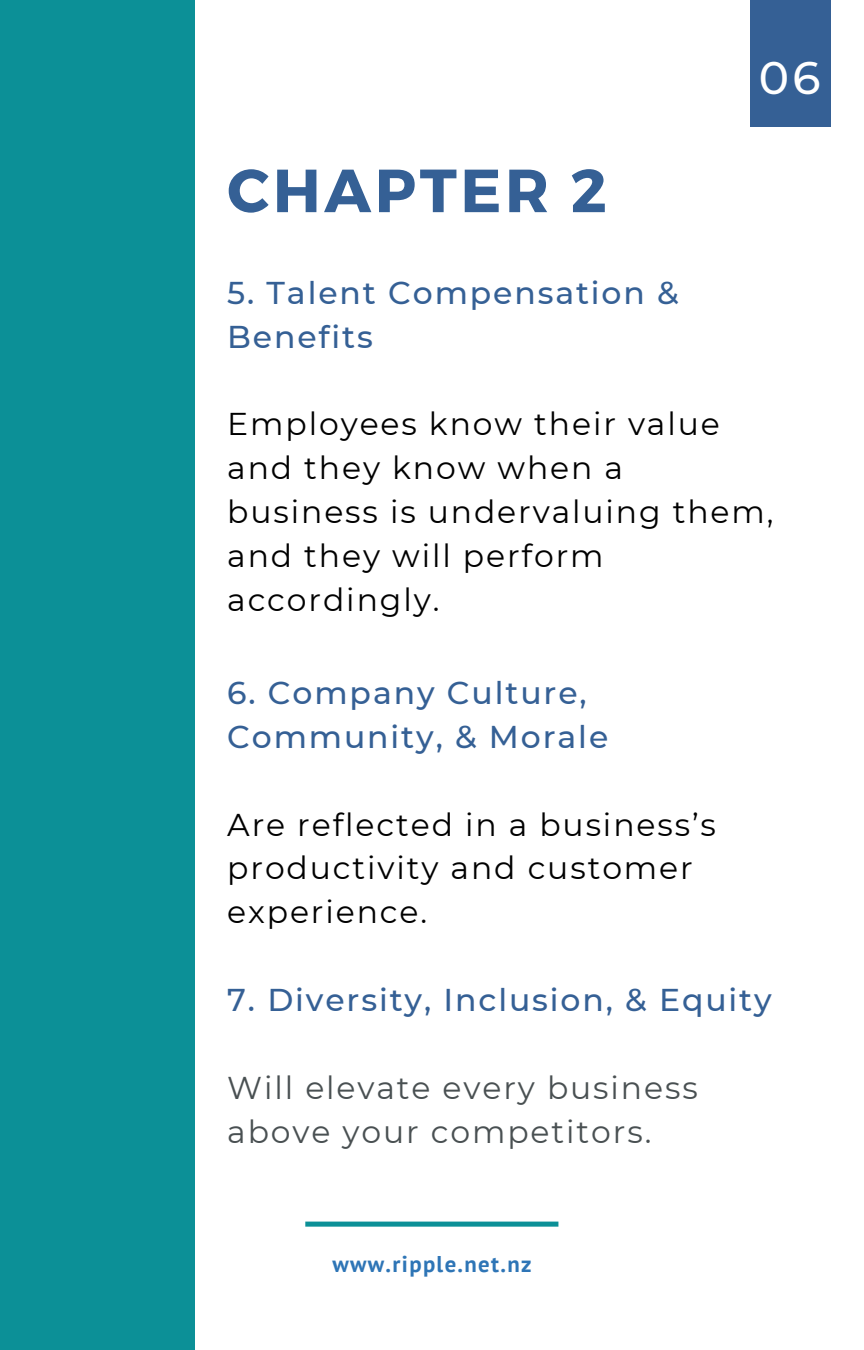
<style>
.page{position:relative;width:864px;height:1350px;background:#fff}
.page>*{position:absolute;margin:0;border:0;box-sizing:border-box;transform-origin:0 0}
.t1{font:700 60.75px "Montserrat";letter-spacing:.06em;color:#356095}
.t2{font:500 45.45px "Montserrat";color:#fff}
.t3{font:31.5px/43.9px "Montserrat";letter-spacing:.06em;color:#000}
.t4{font:500 31.5px/43.9px "Montserrat";letter-spacing:.06em;color:#356095}
.t5{font:31.5px/43.9px "Montserrat";letter-spacing:.06em;color:#495052}
.t6{font:700 22.72px "PT Sans";letter-spacing:.06em;color:#2e75b6}
</style>
<div class="page">
<div style="left:0;top:0;width:194px;height:1350px;background:#0c9097"></div>
<div style="left:750px;top:0;width:80px;height:127px;background:#356095"></div>
<div style="left:305px;top:1222px;width:253px;height:5px;background:#0c9097"></div>
<h1 class="t1" style="left:227px;top:151px;width:381px">CHAPTER 2</h1>
<p class="t4" style="left:227px;top:270px;width:453px">5. Talent Compensation &amp;<br>Benefits</p>
<h2 class="t2" style="left:759px;top:50px;width:63px">06</h2>
<p class="t3" style="left:227px;top:402px;width:548px">Employees know their value and they know when a business is undervaluing them, and they will perform accordingly.</p>
<p class="t4" style="left:227px;top:671px;width:383px">6. Company Culture,<br>Community, &amp; Morale</p>
<p class="t3" style="left:227px;top:802px;width:490px">Are reflected in a business’s productivity and customer experience.</p>
<p class="t4" style="left:227px;top:978px;width:546px">7. Diversity, Inclusion, &amp; Equity</p>
<p class="t5" style="left:227px;top:1066px;width:472px">Will elevate every business above your competitors.</p>
<p class="t6" style="left:332px;top:1249px;width:201px">www.ripple.net.nz</p>
</div>
